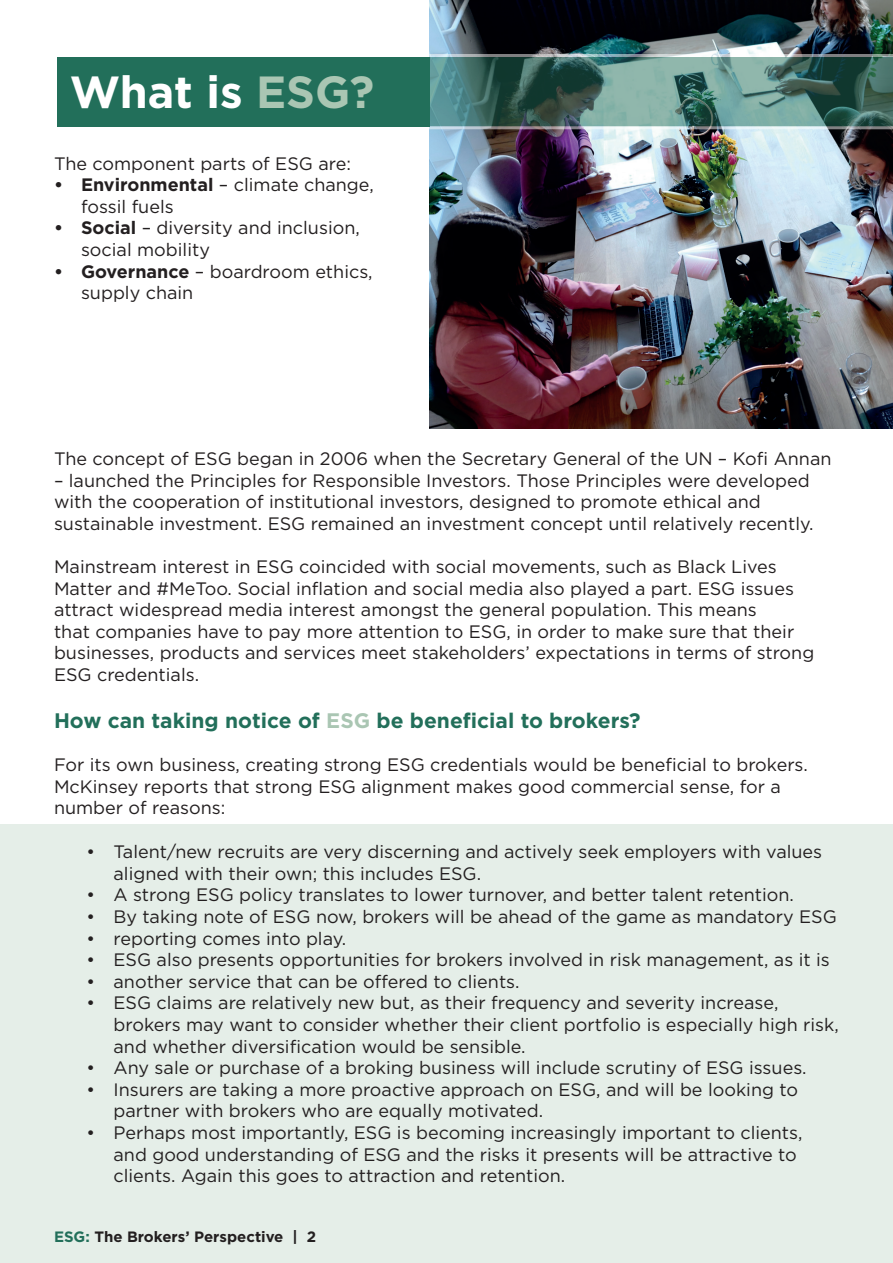
<style>
.page{position:relative;width:893px;height:1263px;background:#fff}
.page>*{position:absolute;margin:0;border:0;box-sizing:border-box;transform-origin:0 0}
.t1{font:700 45px "Gotham";color:#fff}
.t2{font:700 21px "Gotham";color:#226f5a}
.t3{font:18px/21.6px "Gotham";color:#231f20}
.t4{font:700 15px "Gotham";color:#231f20}
.s1{color:#aac6b3}
.s2{font-weight:700}
.s3{color:#226f5a}
</style>
<div class="page">
<div style="left:0;top:825px;width:893px;height:438px;background:#e5eee8"></div>
<img style="left:429px;top:0;width:464px;height:429px">
<svg style="left:57px;top:54px;width:836px;height:75px;background:#60857f"></svg>
<div style="left:57px;top:57px;width:372px;height:69px;background:#226f5a"></div>
<h1 class="t1" style="left:70px;top:62px;width:306px">What is <span class="s1">ESG?</span></h1>
<p class="t3" style="left:54px;top:152px;width:298px">The component parts of ESG are:</p>
<p class="t3" style="left:81px;top:174px;width:294px;text-indent:-27px"><span class="s2">• Environmental</span> – climate change, fossil fuels</p>
<p class="t3" style="left:81px;top:217px;width:280px;text-indent:-27px"><span class="s2">• Social</span> – diversity and inclusion, social mobility</p>
<p class="t3" style="left:81px;top:260px;width:293px;text-indent:-27px"><span class="s2">• Governance</span> – boardroom ethics, supply chain</p>
<p class="t3" style="left:54px;top:447px;width:779px">The concept of ESG began in 2006 when the Secretary General of the UN – Kofi Annan</p>
<p class="t3" style="left:54px;top:469px;width:761px">– launched the Principles for Responsible Investors. Those Principles were developed with the cooperation of institutional investors, designed to promote ethical and sustainable investment. ESG remained an investment concept until relatively recently.</p>
<p class="t3" style="left:54px;top:555px;width:762px">Mainstream interest in ESG coincided with social movements, such as Black Lives Matter and #MeToo. Social inflation and social media also played a part. ESG issues attract widespread media interest amongst the general population. This means<br>that companies have to pay more attention to ESG, in order to make sure that their businesses, products and services meet stakeholders’ expectations in terms of strong ESG credentials.</p>
<p class="t2" style="left:54px;top:706px;width:588px">How can taking notice of <span class="s1">ESG</span> be beneficial to brokers?</p>
<p class="t3" style="left:54px;top:753px;width:755px">For its own business, creating strong ESG credentials would be beneficial to brokers.<br>McKinsey reports that strong ESG alignment makes good commercial sense, for a number of reasons:</p>
<p class="t3" style="left:114px;top:841px;width:710px;text-indent:-27px">• Talent/new recruits are very discerning and actively seek employers with values aligned with their own; this includes ESG.</p>
<p class="t3" style="left:87px;top:884px;width:709px">• A strong ESG policy translates to lower turnover, and better talent retention.</p>
<p class="t3" style="left:87px;top:905px;width:752px">• By taking note of ESG now, brokers will be ahead of the game as mandatory ESG</p>
<p class="t3" style="left:87px;top:927px;width:261px">• reporting comes into play.</p>
<p class="t3" style="left:87px;top:949px;width:745px">• ESG also presents opportunities for brokers involved in risk management, as it is</p>
<p class="t3" style="left:87px;top:970px;width:435px">• another service that can be offered to clients.</p>
<p class="t3" style="left:114px;top:992px;width:727px;text-indent:-27px">• ESG claims are relatively new but, as their frequency and severity increase, brokers may want to consider whether their client portfolio is especially high risk, and whether diversification would be sensible.</p>
<p class="t3" style="left:87px;top:1057px;width:722px">• Any sale or purchase of a broking business will include scrutiny of ESG issues.</p>
<p class="t3" style="left:114px;top:1078px;width:686px;text-indent:-27px">• Insurers are taking a more proactive approach on ESG, and will be looking to partner with brokers who are equally motivated.</p>
<p class="t3" style="left:114px;top:1121px;width:690px;text-indent:-27px">• Perhaps most importantly, ESG is becoming increasingly important to clients, and good understanding of ESG and the risks it presents will be attractive to clients. Again this goes to attraction and retention.</p>
<p class="t4" style="left:54px;top:1226px;width:264px"><span class="s3">ESG:</span> The Brokers’ Perspective | 2</p>
</div>
